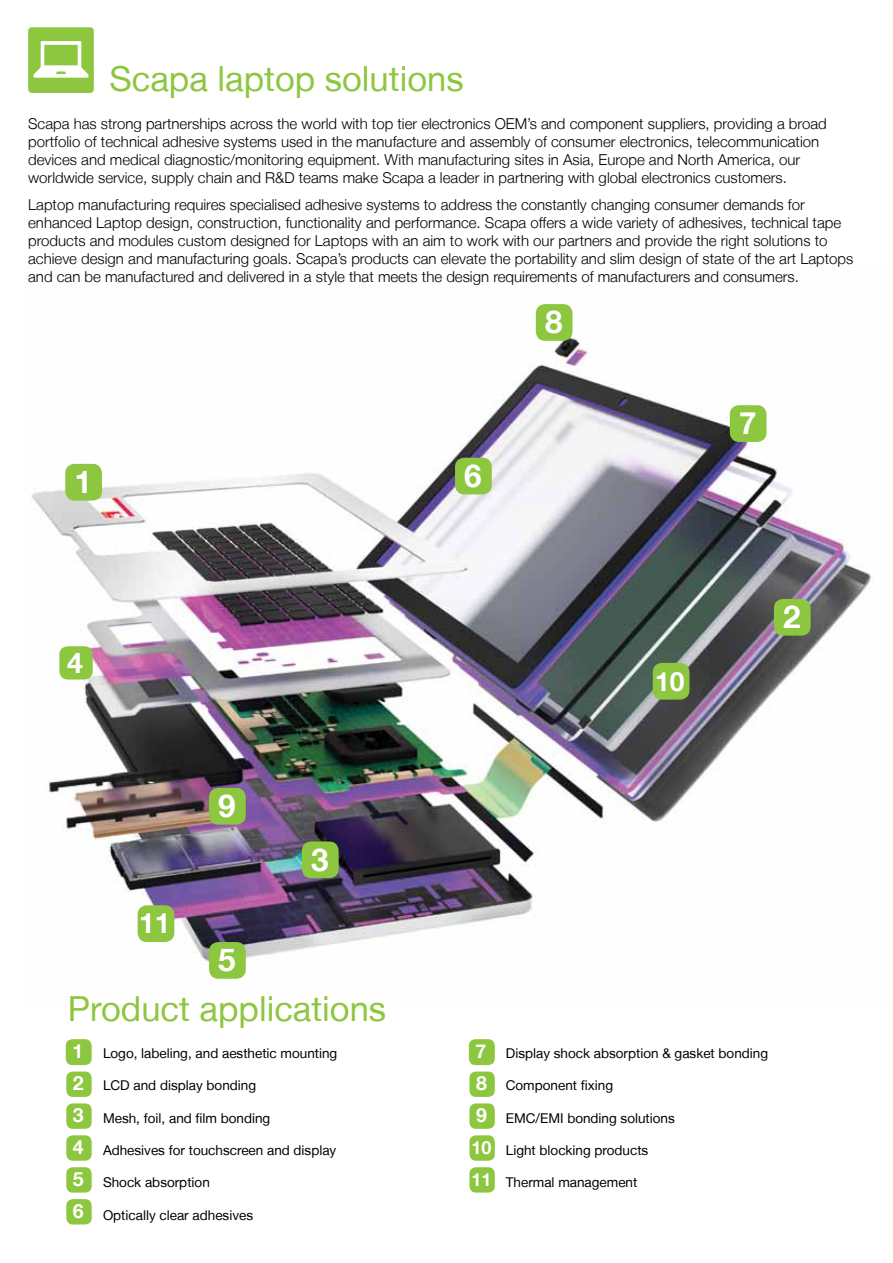
<style>
.page{position:relative;width:893px;height:1263px;background:#fff}
.page>*{position:absolute;margin:0;border:0;box-sizing:border-box;transform-origin:0 0}
.t1{font:34.5px "Helvetica Neue LT";color:#8dc63f}
.t2{font:700 31.5px "Helvetica Neue LT";color:#fff}
.t3{font:700 28.5px "Helvetica Neue LT";color:#fff}
.t4{font:700 28.05px "Helvetica Neue LT";color:#fff}
.t5{font:700 26.4px "Helvetica Neue LT";color:#fff}
.t6{font:700 19.5px/32px "Helvetica Neue LT";color:#fff;text-align:justify}
.t7{font:700 18px/32px "Helvetica Neue LT";color:#fff}
.t8{font:300 15px/18px "Helvetica Neue LT";color:#000}
.t9{font:13.5px "Helvetica Neue LT";color:#000}
</style>
<div class="page">
<img style="left:32px;top:304px;width:839px;height:675px">
<div style="left:536px;top:304px;width:36px;height:37px;background:#8dc63f;border-radius:9px"></div>
<div style="left:65px;top:464px;width:37px;height:37px;background:#8dc63f;border-radius:9px"></div>
<div style="left:774px;top:599px;width:37px;height:37px;background:#8dc63f;border-radius:9px"></div>
<div style="left:302px;top:841px;width:37px;height:37px;background:#8dc63f;border-radius:9px"></div>
<div style="left:209px;top:942px;width:37px;height:37px;background:#8dc63f;border-radius:9px"></div>
<div style="left:455px;top:458px;width:37px;height:36px;background:#8dc63f;border-radius:9px"></div>
<div style="left:138px;top:905px;width:36px;height:37px;background:#8dc63f;border-radius:9px"></div>
<div style="left:209px;top:788px;width:37px;height:37px;background:#8dc63f;border-radius:9px"></div>
<div style="left:730px;top:405px;width:36px;height:37px;background:#8dc63f;border-radius:9px"></div>
<div style="left:653px;top:663px;width:36px;height:37px;background:#8dc63f;border-radius:9px"></div>
<div style="left:59px;top:646px;width:34px;height:33px;background:#8dc63f;border-radius:9px"></div>
<div style="left:66px;top:1039px;width:26px;height:26px;background:#8dc63f;border-radius:7px"></div>
<div style="left:66px;top:1071px;width:26px;height:26px;background:#8dc63f;border-radius:6px"></div>
<div style="left:66px;top:1103px;width:26px;height:26px;background:#8dc63f;border-radius:6px"></div>
<div style="left:66px;top:1135px;width:26px;height:26px;background:#8dc63f;border-radius:6px"></div>
<div style="left:66px;top:1167px;width:26px;height:25px;background:#8dc63f;border-radius:6px"></div>
<div style="left:66px;top:1199px;width:26px;height:25px;background:#8dc63f;border-radius:6px"></div>
<div style="left:469px;top:1039px;width:26px;height:26px;background:#8dc63f;border-radius:7px"></div>
<div style="left:469px;top:1071px;width:26px;height:26px;background:#8dc63f;border-radius:6px"></div>
<div style="left:469px;top:1103px;width:26px;height:26px;background:#8dc63f;border-radius:6px"></div>
<div style="left:469px;top:1135px;width:26px;height:26px;background:#8dc63f;border-radius:6px"></div>
<div style="left:469px;top:1167px;width:26px;height:25px;background:#8dc63f;border-radius:6px"></div>
<div style="left:28px;top:27px;width:66px;height:66px;background:#8dc63f;border-radius:4px"></div>
<svg style="left:34px;top:41px;width:55px;height:37px"></svg>
<h1 class="t1" style="left:110px;top:59px;width:356px">Scapa laptop solutions</h1>
<p class="t8" style="left:28px;top:114px;width:800px">Scapa has strong partnerships across the world with top tier electronics OEM’s and component suppliers, providing a broad portfolio of technical adhesive systems used in the manufacture and assembly of consumer electronics, telecommunication devices and medical diagnostic/monitoring equipment. With manufacturing sites in Asia, Europe and North America, our worldwide service, supply chain and R&amp;D teams make Scapa a leader in partnering with global electronics customers.</p>
<p class="t8" style="left:28px;top:195px;width:827px">Laptop manufacturing requires specialised adhesive systems to address the constantly changing consumer demands for enhanced Laptop design, construction, functionality and performance. Scapa offers a wide variety of adhesives, technical tape products and modules custom designed for Laptops with an aim to work with our partners and provide the right solutions to achieve design and manufacturing goals. Scapa’s products can elevate the portability and slim design of state of the art Laptops and can be manufactured and delivered in a style that meets the design requirements of manufacturers and consumers.</p>
<h2 class="t2" style="left:75px;top:462px;width:19px">1</h2>
<h2 class="t2" style="left:464px;top:456px;width:19px">6</h2>
<h2 class="t2" style="left:545px;top:302px;width:19px">8</h2>
<h2 class="t2" style="left:739px;top:404px;width:19px">7</h2>
<h3 class="t3" style="left:67px;top:645px;width:17px">4</h3>
<h3 class="t5" style="left:655px;top:666px;width:31px">10</h3>
<h2 class="t2" style="left:783px;top:597px;width:19px">2</h2>
<h3 class="t4" style="left:139px;top:905px;width:33px">11</h3>
<h2 class="t2" style="left:218px;top:786px;width:19px">9</h2>
<h2 class="t2" style="left:218px;top:940px;width:19px">5</h2>
<h2 class="t2" style="left:311px;top:840px;width:19px">3</h2>
<h1 class="t1" style="left:68px;top:988px;width:320px">Product applications</h1>
<h3 class="t6" style="left:72px;top:1034px;width:13px">1<br>2<br>3<br>4<br>5<br>6</h3>
<p class="t9" style="left:506px;top:1045px;width:264px">Display shock absorption &amp; gasket bonding</p>
<h3 class="t6" style="left:475px;top:1034px;width:13px">7<br>8<br>9</h3>
<p class="t7" style="left:471px;top:1131px;width:22px">10<br>11</p>
<p class="t9" style="left:103px;top:1045px;width:236px">Logo, labeling, and aesthetic mounting</p>
<p class="t9" style="left:103px;top:1077px;width:155px">LCD and display bonding</p>
<p class="t9" style="left:103px;top:1110px;width:169px">Mesh, foil, and film bonding</p>
<p class="t9" style="left:103px;top:1142px;width:235px">Adhesives for touchscreen and display</p>
<p class="t9" style="left:103px;top:1174px;width:108px">Shock absorption</p>
<p class="t9" style="left:103px;top:1207px;width:152px">Optically clear adhesives</p>
<p class="t9" style="left:506px;top:1077px;width:109px">Component fixing</p>
<p class="t9" style="left:506px;top:1110px;width:171px">EMC/EMI bonding solutions</p>
<p class="t9" style="left:506px;top:1142px;width:144px">Light blocking products</p>
<p class="t9" style="left:506px;top:1174px;width:133px">Thermal management</p>
</div>
